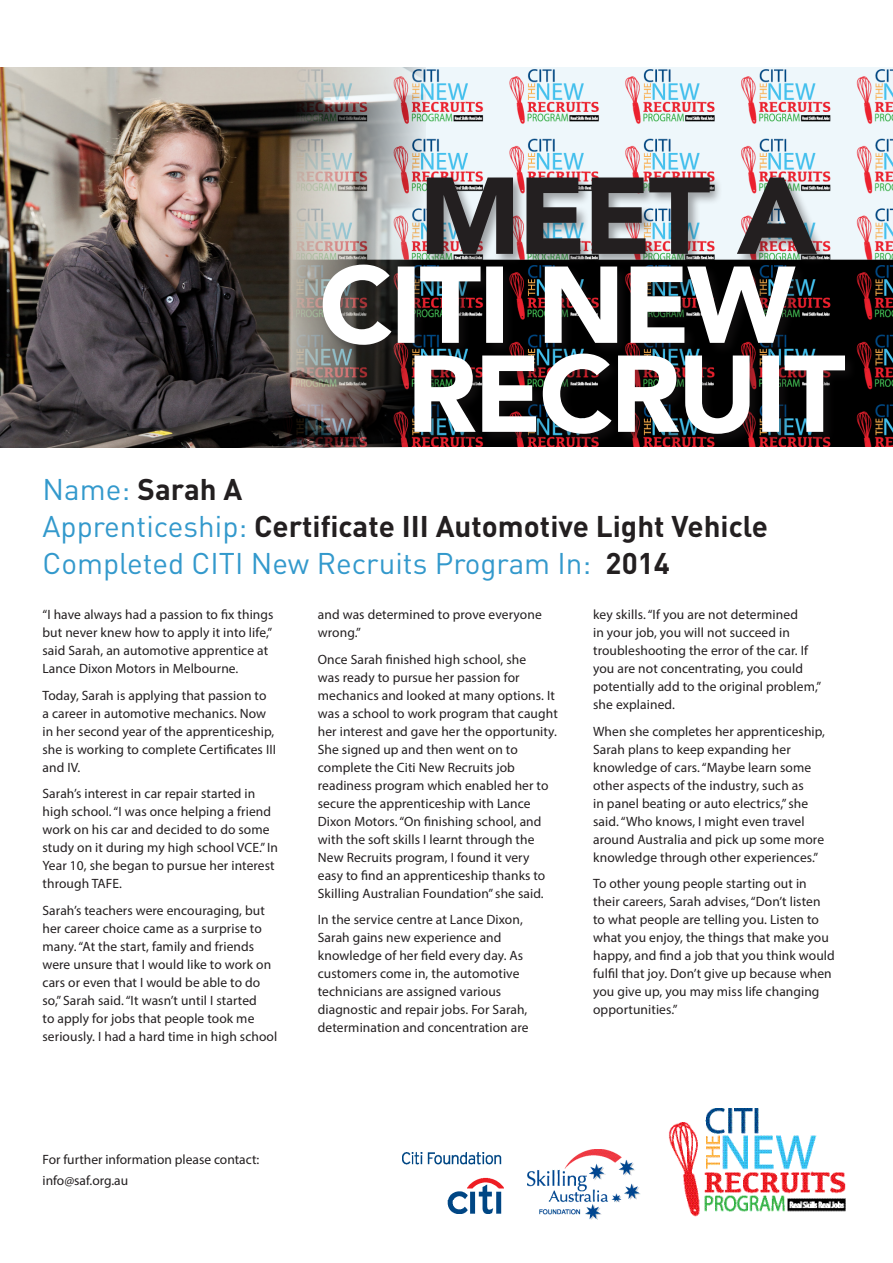
<style>
.page{position:relative;width:893px;height:1263px;background:#fff}
.page>*{position:absolute;margin:0;border:0;box-sizing:border-box;transform-origin:0 0}
.Sub_Heading{font:29.55px/37.2px "DIN";color:#39c}
.Main_Text{font:13.5px/18px "Myriad Pro";letter-spacing:.005em;color:#231f20}
.Sub_Heading-2{font:13.5px "Myriad Pro";color:#231f20}
.s1{font-weight:700;color:#231f20}
</style>
<div class="page">
<img style="left:426px;top:68px;width:467px;height:379px">
<img style="left:640px;top:1108px;width:205px;height:109px">
<img style="left:527px;top:1150px;width:113px;height:69px">
<img style="left:403px;top:1152px;width:100px;height:62px">
<img style="left:0;top:68px;width:426px;height:380px">
<div style="left:412px;top:352px;width:446px;height:95px;background:#231f20;opacity:.4"></div>
<svg style="left:414px;top:354px;width:431px;height:80px"></svg>
<div style="left:321px;top:263px;width:487px;height:95px;background:#231f20;opacity:.4"></div>
<svg style="left:323px;top:265px;width:472px;height:80px"></svg>
<div style="left:425px;top:176px;width:404px;height:91px;background:#231f20;opacity:.4"></div>
<svg style="left:427px;top:178px;width:390px;height:76px;background:#767375"></svg>
<p class="Sub_Heading" style="left:43px;top:471px;width:727px">Name: <span class="s1">Sarah A<br></span>Apprenticeship: <span class="s1">Certificate III Automotive Light Vehicle<br></span>Completed CITI New Recruits Program In: <span class="s1">2014</span></p>
<p class="Main_Text" style="left:43px;top:606px;width:232px">“I have always had a passion to fix things but never knew how to apply it into life,” said Sarah, an automotive apprentice at Lance Dixon Motors in Melbourne.</p>
<p class="Main_Text" style="left:43px;top:686px;width:235px">Today, Sarah is applying that passion to a career in automotive mechanics. Now in her second year of the apprenticeship, she is working to complete Certificates III and IV.</p>
<p class="Main_Text" style="left:43px;top:785px;width:237px">Sarah’s interest in car repair started in high school. “I was once helping a friend work on his car and decided to do some study on it during my high school VCE.” In Year 10, she began to pursue her interest through TAFE.</p>
<p class="Main_Text" style="left:43px;top:901px;width:236px">Sarah’s teachers were encouraging, but her career choice came as a surprise to many. “At the start, family and friends were unsure that I would like to work on cars or even that I would be able to do so,” Sarah said. “It wasn’t until I started<br>to apply for jobs that people took me seriously. I had a hard time in high school</p>
<p class="Main_Text" style="left:318px;top:606px;width:225px">and was determined to prove everyone wrong.”</p>
<p class="Main_Text" style="left:318px;top:650px;width:241px">Once Sarah finished high school, she<br>was ready to pursue her passion for mechanics and looked at many options. It was a school to work program that caught her interest and gave her the opportunity.<br>She signed up and then went on to complete the Citi New Recruits job readiness program which enabled her to secure the apprenticeship with Lance Dixon Motors. “On finishing school, and with the soft skills I learnt through the New Recruits program, I found it very easy to find an apprenticeship thanks to Skilling Australian Foundation” she said.</p>
<p class="Main_Text" style="left:318px;top:911px;width:212px">In the service centre at Lance Dixon, Sarah gains new experience and knowledge of her field every day. As customers come in, the automotive technicians are assigned various diagnostic and repair jobs. For Sarah, determination and concentration are</p>
<p class="Main_Text" style="left:593px;top:606px;width:230px">key skills. “If you are not determined<br>in your job, you will not succeed in troubleshooting the error of the car. If you are not concentrating, you could potentially add to the original problem,” she explained.</p>
<p class="Main_Text" style="left:593px;top:722px;width:233px">When she completes her apprenticeship, Sarah plans to keep expanding her knowledge of cars. “Maybe learn some other aspects of the industry, such as<br>in panel beating or auto electrics,” she said. “Who knows, I might even travel around Australia and pick up some more knowledge through other experiences.”</p>
<p class="Main_Text" style="left:593px;top:875px;width:243px">To other young people starting out in their careers, Sarah advises, “Don’t listen to what people are telling you. Listen to what you enjoy, the things that make you happy, and find a job that you think would fulfil that joy. Don’t give up because when you give up, you may miss life changing opportunities.”</p>
<p class="Sub_Heading-2" style="left:43px;top:1151px;width:218px">For further information please contact:</p>
<p class="Sub_Heading-2" style="left:43px;top:1172px;width:87px">info@saf.org.au</p>
</div>
